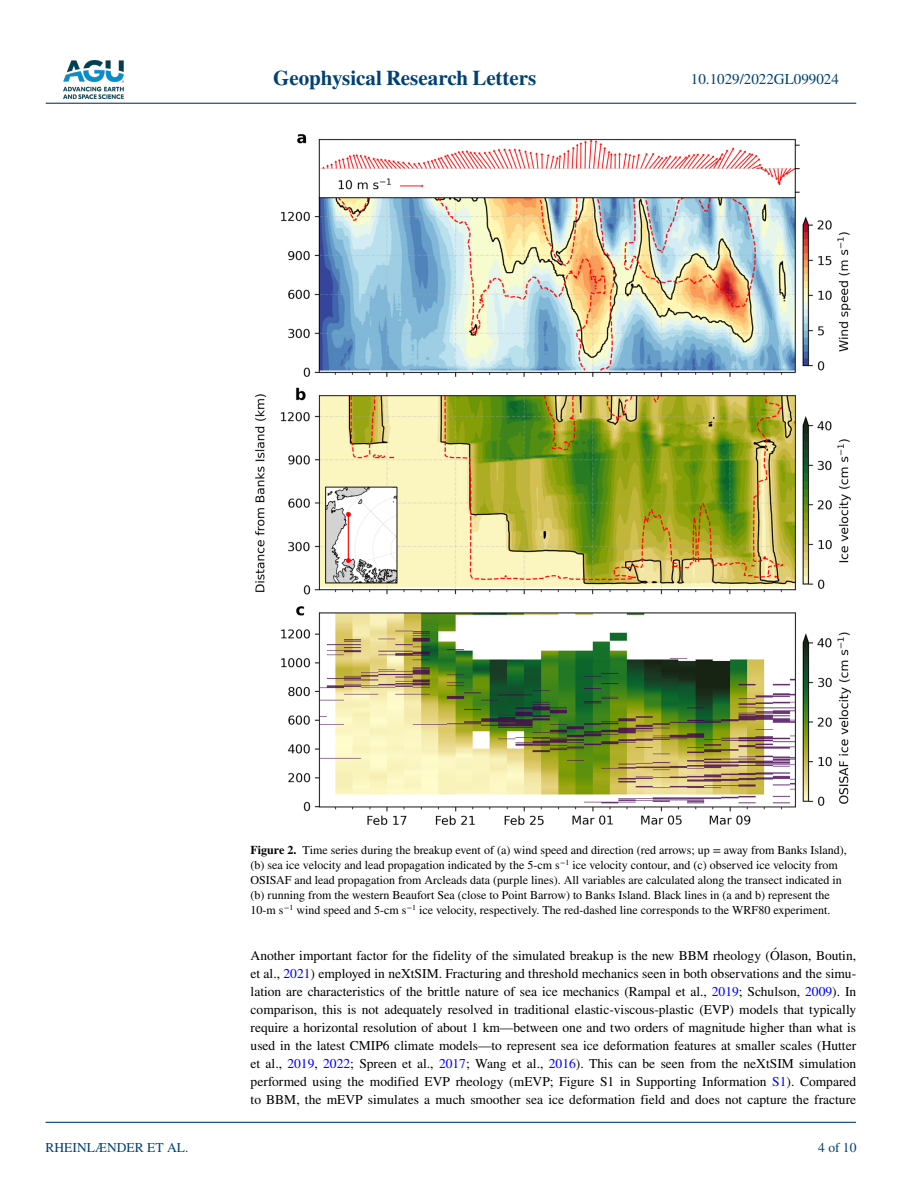
<style>
.page{position:relative;width:902px;height:1183px;background:#fff}
.page>*{position:absolute;margin:0;border:0;box-sizing:border-box;transform-origin:0 0}
.t1{font:700 21px "STIX";color:#004174}
.t2{font:15px "STIX";color:#004174}
.t3{font:13.5px/18px "STIX";color:#000;text-align:justify}
.t4{font:13.5px "STIX";color:#004174}
.t5{font:12px/15px "STIX";color:#000}
.s1{font-weight:700}
.s2{color:#00f}
</style>
<div class="page">
<img style="left:63px;top:60px;width:60px;height:39px">
<hr style="left:46px;top:103px;width:810px;height:1px;background:#004174">
<hr style="left:45px;top:1121px;width:810px;height:1px;background:#004174">
<img style="left:255px;top:134px;width:596px;height:690px">
<h1 class="t1" style="left:273px;top:66px;width:265px">Geophysical Research Letters</h1>
<p class="t2" style="left:691px;top:69px;width:149px">10.1029/2022GL099024</p>
<p class="t4" style="left:45px;top:1138px;width:144px">RHEINLÆNDER ET AL.</p>
<p class="t5" style="left:250px;top:842px;width:597px"><span class="s1">Figure 2.</span> Time series during the breakup event of (a) wind speed and direction (red arrows; up = away from Banks Island), (b) sea ice velocity and lead propagation indicated by the 5-cm s<sup>−1</sup> ice velocity contour, and (c) observed ice velocity from OSISAF and lead propagation from Arcleads data (purple lines). All variables are calculated along the transect indicated in (b) running from the western Beaufort Sea (close to Point Barrow) to Banks Island. Black lines in (a and b) represent the 10-m s<sup>−1</sup> wind speed and 5-cm s<sup>−1</sup> ice velocity, respectively. The red-dashed line corresponds to the WRF80 experiment.</p>
<p class="t3" style="left:250px;top:946px;width:607px">Another important factor for the fidelity of the simulated breakup is the new BBM rheology (Ólason, Boutin, et al., <span class="s2">2021</span>) employed in neXtSIM. Fracturing and threshold mechanics seen in both observations and the simu&shy;lation are characteristics of the brittle nature of sea ice mechanics (Rampal et al., <span class="s2">2019</span>; Schulson, <span class="s2">2009</span>). In comparison, this is not adequately resolved in traditional elastic-viscous-plastic (EVP) models that typically require a horizontal resolution of about 1 km—between one and two orders of magnitude higher than what is used in the latest CMIP6 climate models—to represent sea ice deformation features at smaller scales (Hutter et al., <span class="s2">2019</span>, <span class="s2">2022</span>; Spreen et al., <span class="s2">2017</span>; Wang et al., <span class="s2">2016</span>). This can be seen from the neXtSIM simulation performed using the modified EVP rheology (mEVP; Figure S1 in Supporting Information <span class="s2">S1</span>). Compared to BBM, the mEVP simulates a much smoother sea ice deformation field and does not capture the fracture</p>
<p class="t4" style="left:818px;top:1138px;width:40px">4 of 10</p>
</div>
